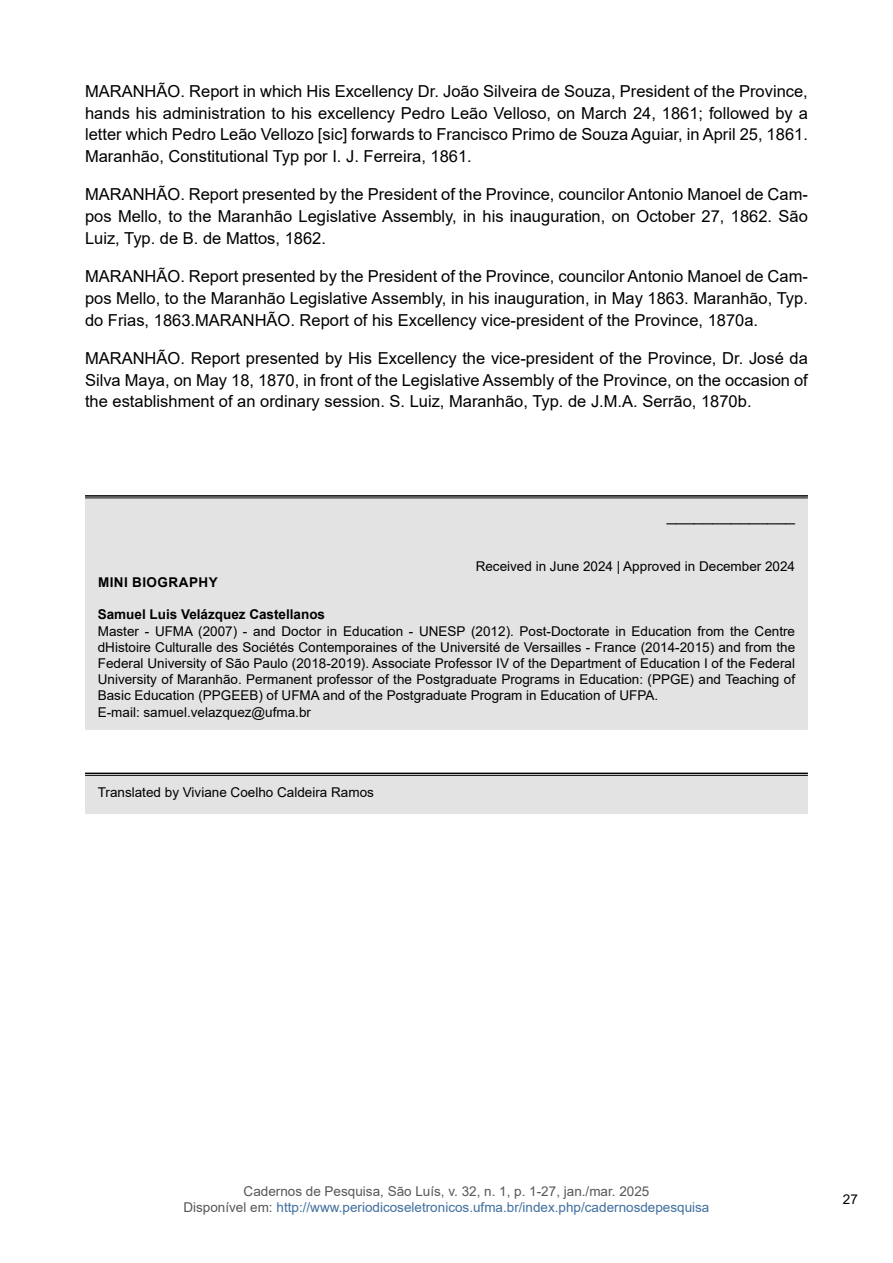
<style>
.page{position:relative;width:893px;height:1263px;background:#fff}
.page>*{position:absolute;margin:0;border:0;box-sizing:border-box;transform-origin:0 0}
.t1{font:16.5px/21.6px "Arial";color:#000;text-align:justify}
.t2{font:13.5px/16.2px "Arial";color:#000}
.t3{font:13.5px/16.2px "Arial";color:#575756;text-align:center}
.t4{font:700 13.5px "Arial";color:#000}
.t5{font:700 13.5px "Arial";letter-spacing:.035em;color:#000}
.s1{color:#406f9f}
</style>
<div class="page">
<div style="left:85px;top:497px;width:723px;height:232px;background:#e3e3e3"></div>
<hr style="left:85px;top:495px;width:723px;height:3px;background:#fff">
<hr style="left:85px;top:495px;width:723px;height:2px;background:#000">
<hr style="left:85px;top:498px;width:723px;height:1px;background:#000">
<div style="left:85px;top:774px;width:723px;height:39px;background:#e3e3e3"></div>
<hr style="left:85px;top:773px;width:723px;height:3px;background:#fff">
<hr style="left:85px;top:773px;width:723px;height:1px;background:#000">
<hr style="left:85px;top:775px;width:723px;height:1px;background:#000">
<p class="t1" style="left:85px;top:80px;width:724px">MARANHÃO. Report in which His Excellency Dr. João Silveira de Souza, President of the Province, hands his administration to his excellency Pedro Leão Velloso, on March 24, 1861; followed by a letter which Pedro Leão Vellozo [sic] forwards to Francisco Primo de Souza Aguiar, in April 25, 1861.<br>Maranhão, Constitutional Typ por I. J. Ferreira, 1861.</p>
<p class="t1" style="left:85px;top:184px;width:724px">MARANHÃO. Report presented by the President of the Province, councilor Antonio Manoel de Cam&shy;pos Mello, to the Maranhão Legislative Assembly, in his inauguration, on October 27, 1862. São Luiz, Typ. de B. de Mattos, 1862.</p>
<p class="t1" style="left:85px;top:266px;width:724px">MARANHÃO. Report presented by the President of the Province, councilor Antonio Manoel de Cam&shy;pos Mello, to the Maranhão Legislative Assembly, in his inauguration, in May 1863. Maranhão, Typ. do Frias, 1863.MARANHÃO. Report of his Excellency vice-president of the Province, 1870a.</p>
<p class="t1" style="left:85px;top:347px;width:724px">MARANHÃO. Report presented by His Excellency the vice-president of the Province, Dr. José da Silva Maya, on May 18, 1870, in front of the Legislative Assembly of the Province, on the occasion of the establishment of an ordinary session. S. Luiz, Maranhão, Typ. de J.M.A. Serrão, 1870b.</p>
<p class="t1" style="left:667px;top:505px;width:130px">______________</p>
<p class="t2" style="left:476px;top:558px;width:321px">Received in June 2024 | Approved in December 2024</p>
<p class="t5" style="left:98px;top:573px;width:121px">MINI BIOGRAPHY</p>
<p class="t4" style="left:98px;top:605px;width:229px">Samuel Luis Velázquez Castellanos</p>
<p class="t2" style="left:98px;top:623px;width:699px">Master - UFMA (2007) - and Doctor in Education - UNESP (2012). Post-Doctorate in Education from the Centre dHistoire Culturalle des Sociétés Contemporaines of the Université de Versailles - France (2014-2015) and from the Federal University of São Paulo (2018-2019). Associate Professor IV of the Department of Education I of the Federal University of Maranhão. Permanent professor of the Postgraduate Programs in Education: (PPGE) and Teaching of Basic Education (PPGEEB) of UFMA and of the Postgraduate Program in Education of UFPA.<br>E-mail: samuel.velazquez@ufma.br</p>
<p class="t2" style="left:98px;top:784px;width:278px">Translated by Viviane Coelho Caldeira Ramos</p>
<p class="t3" style="left:183px;top:1183px;width:527px">Cadernos de Pesquisa, São Luís, v. 32, n. 1, p. 1-27, jan./mar. 2025<br>Disponível em: <span class="s1">http://www.periodicoseletronicos.ufma.br/index.php/cadernosdepesquisa</span></p>
<p class="t2" style="left:843px;top:1191px;width:17px">27</p>
</div>
